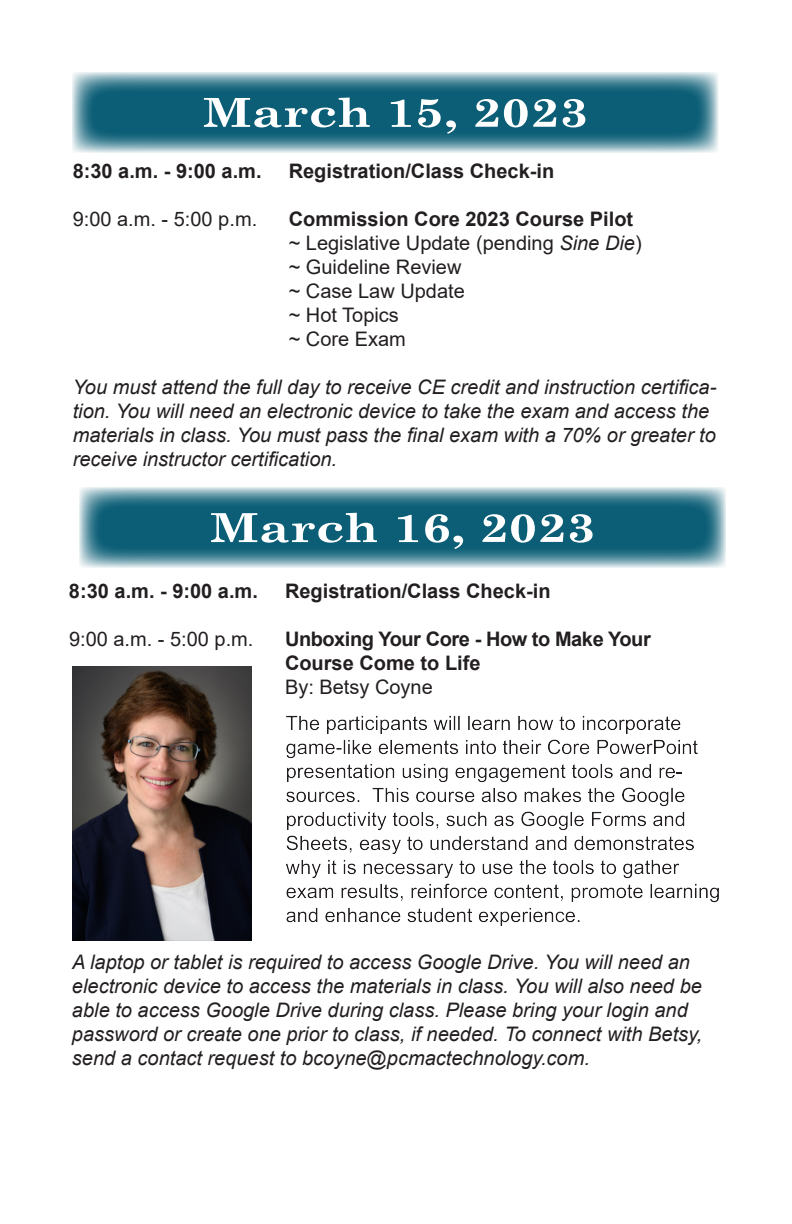
<style>
.page{position:relative;width:792px;height:1224px;background:#fff}
.page>*{position:absolute;margin:0;border:0;box-sizing:border-box;transform-origin:0 0}
.t1{font:700 40px "Century Schoolbook";color:#fff;scale:1.26 1}
.t2{font:italic 20px/24px "Arial";color:#231f20}
.t3{font:20px "Arial";color:#231f20}
.t4{font:700 20px "Arial";color:#231f20}
.t5{font:700 20px/24px "Arial";letter-spacing:-.02em;color:#231f20}
.s1{font-style:italic}
</style>
<div class="page">
<svg style="left:72px;top:72px;width:647px;height:80px;background:#397c8f"></svg>
<svg style="left:79px;top:487px;width:647px;height:80px;background:#397c8f"></svg>
<div style="left:272px;top:706px;width:468px;height:244px;background:#231f20;opacity:.5"></div>
<img style="left:72px;top:666px;width:180px;height:275px">
<h1 class="t1" style="left:202px;top:81px;width:308px">March 15, 2023</h1>
<p class="t4" style="left:73px;top:157px;width:190px">8:30 a.m. - 9:00 a.m.</p>
<p class="t4" style="left:289px;top:157px;width:267px">Registration/Class Check-in</p>
<p class="t3" style="left:73px;top:206px;width:186px">9:00 a.m. - 5:00 p.m.</p>
<p class="t4" style="left:289px;top:205px;width:346px">Commission Core 2023 Course Pilot</p>
<p class="t3" style="left:289px;top:230px;width:354px">~ Legislative Update (pending <span class="s1">Sine Die</span>)</p>
<p class="t3" style="left:289px;top:254px;width:174px">~ Guideline Review</p>
<p class="t3" style="left:289px;top:278px;width:178px">~ Case Law Update</p>
<p class="t3" style="left:289px;top:302px;width:112px">~ Hot Topics</p>
<p class="t3" style="left:289px;top:326px;width:119px">~ Core Exam</p>
<p class="t2" style="left:73px;top:376px;width:645px">You must attend the full day to receive CE credit and instruction certifica&shy;tion. You will need an electronic device to take the exam and access the materials in class. You must pass the final exam with a 70% or greater to receive instructor certification.</p>
<h1 class="t1" style="left:210px;top:497px;width:308px">March 16, 2023</h1>
<p class="t4" style="left:69px;top:577px;width:190px">8:30 a.m. - 9:00 a.m.</p>
<p class="t4" style="left:285px;top:577px;width:267px">Registration/Class Check-in</p>
<p class="t3" style="left:69px;top:626px;width:186px">9:00 a.m. - 5:00 p.m.</p>
<p class="t5" style="left:285px;top:628px;width:367px">Unboxing Your Core - How to Make Your<br>Course Come to Life</p>
<p class="t3" style="left:285px;top:674px;width:149px">By: Betsy Coyne</p>
<p class="t2" style="left:72px;top:950px;width:632px">A laptop or tablet is required to access Google Drive. You will need an electronic device to access the materials in class. You will also need be able to access Google Drive during class. Please bring your login and password or create one prior to class, if needed. To connect with Betsy, send a contact request to bcoyne@pcmactechnology.com.</p>
</div>
